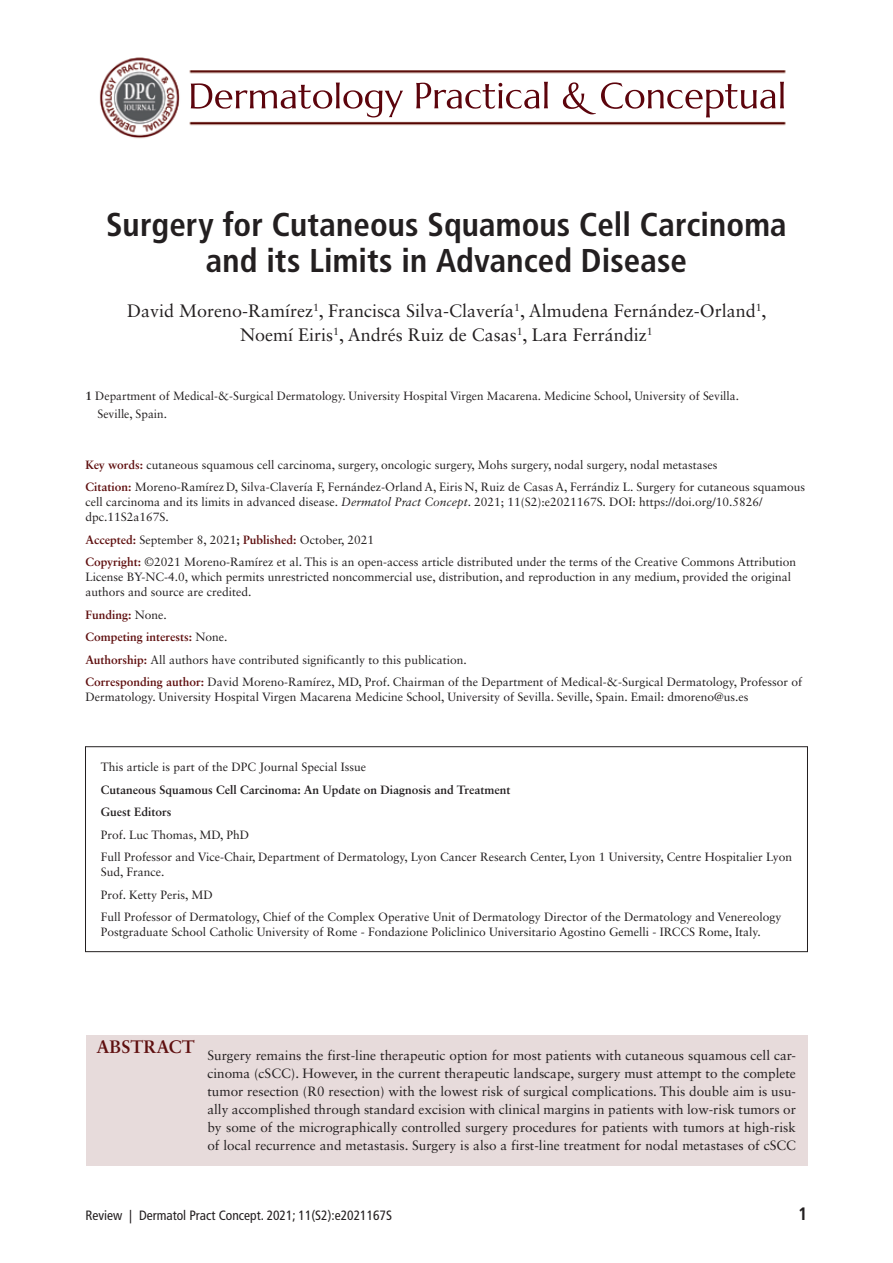
<style>
.page{position:relative;width:893px;height:1263px;background:#fff}
.page>*{position:absolute;margin:0;border:0;box-sizing:border-box;transform-origin:0 0}
.t1{font:700 condensed 33px/36px "Frutiger LT Std";color:#231f20;text-align:center}
.t2{font:18px/24px "Sabon LT Std";color:#231f20;text-align:center}
.t3{font:700 18px "Sabon LT Std";color:#5f0f0f}
.t4{font:700 condensed 18px "Frutiger LT Std";color:#231f20}
.t5{font:13.5px/18px "Sabon LT Std";color:#231f20;text-align:justify}
.t6{font:condensed 13.5px "Frutiger LT Std";color:#231f20}
.t7{font:12px/22.5px "Sabon LT Std";color:#231f20}
.t8{font:700 12px/22.5px "Sabon LT Std";color:#231f20}
.s1{font-weight:700}
.s2{font-weight:700;color:#5f0f0f}
.s3{font-style:italic}
</style>
<div class="page">
<img style="left:99px;top:57px;width:687px;height:82px">
<div style="left:85px;top:746px;width:723px;height:206px;border:1px solid #231f20"></div>
<div style="left:86px;top:1035px;width:722px;height:130px;background:#e7dbdb"></div>
<h1 class="t1" style="left:106px;top:207px;width:682px">Surgery for Cutaneous Squamous Cell Carcinoma and its Limits in Advanced Disease</h1>
<h2 class="t2" style="left:127px;top:299px;width:641px">David Moreno-Ramírez<sup>1</sup>, Francisca Silva-Clavería<sup>1</sup>, Almudena Fernández-Orland<sup>1</sup>,<br>Noemí Eiris<sup>1</sup>, Andrés Ruiz de Casas<sup>1</sup>, Lara Ferrándiz<sup>1</sup></h2>
<p class="t7" style="left:98px;top:386px;width:643px;line-height:18px;text-indent:-12px"><span class="s1">1</span> Department of Medical-&amp;-Surgical Dermatology. University Hospital Virgen Macarena. Medicine School, University of Sevilla.<br>Seville, Spain.</p>
<p class="t7" style="left:86px;top:453px;width:721px"><span class="s2">Key words:</span> cutaneous squamous cell carcinoma, surgery, oncologic surgery, Mohs surgery, nodal surgery, nodal metastases<br><span class="s2">Citation:</span> Moreno-Ramírez D, Silva-Clavería F, Fernández-Orland A, Eiris N, Ruiz de Casas A, Ferrándiz L. Surgery for cutaneous squamous</p>
<p class="t7" style="left:85px;top:494px;width:678px;line-height:15px">cell carcinoma and its limits in advanced disease. <span class="s3">Dermatol Pract Concept</span>. 2021; 11(S2):e2021167S<span class="s3">.</span> DOI: https://doi.org/10.5826/ dpc.11S2a167S.</p>
<p class="t7" style="left:85px;top:528px;width:712px"><span class="s2">Accepted:</span> September 8, 2021<span class="s1">;</span> <span class="s2">Published:</span> October, 2021<br><span class="s2">Copyright:</span> ©2021 Moreno-Ramírez et al. This is an open-access article distributed under the terms of the Creative Commons Attribution</p>
<p class="t7" style="left:85px;top:569px;width:707px;line-height:15px">License BY-NC-4.0, which permits unrestricted noncommercial use, distribution, and reproduction in any medium, provided the original authors and source are credited.</p>
<p class="t7" style="left:85px;top:603px;width:718px"><span class="s2">Funding:</span> None.<br><span class="s2">Competing interests:</span> None.<br><span class="s2">Authorship:</span> All authors have contributed significantly to this publication.<br><span class="s2">Corresponding author:</span> David Moreno-Ramírez, MD, Prof. Chairman of the Department of Medical-&amp;-Surgical Dermatology, Professor of</p>
<p class="t7" style="left:85px;top:686px;width:664px">Dermatology. University Hospital Virgen Macarena Medicine School, University of Sevilla. Seville, Spain. Email: dmoreno@us.es</p>
<p class="t7" style="left:101px;top:756px;width:267px">This article is part of the DPC Journal Special Issue</p>
<p class="t8" style="left:101px;top:778px;width:411px">Cutaneous Squamous Cell Carcinoma: An Update on Diagnosis and Treatment<br>Guest Editors</p>
<p class="t7" style="left:101px;top:823px;width:693px">Prof. Luc Thomas, MD, PhD<br>Full Professor and Vice-Chair, Department of Dermatology, Lyon Cancer Research Center, Lyon 1 University, Centre Hospitalier Lyon</p>
<p class="t7" style="left:101px;top:861px;width:682px">Sud, France.<br>Prof. Ketty Peris, MD<br>Full Professor of Dermatology, Chief of the Complex Operative Unit of Dermatology Director of the Dermatology and Venereology</p>
<p class="t7" style="left:101px;top:921px;width:661px">Postgraduate School Catholic University of Rome - Fondazione Policlinico Universitario Agostino Gemelli - IRCCS Rome, Italy.</p>
<h2 class="t3" style="left:96px;top:1035px;width:100px">ABSTRACT</h2>
<p class="t5" style="left:207px;top:1047px;width:590px">Surgery remains the first-line therapeutic option for most patients with cutaneous squamous cell car&shy;cinoma (cSCC). However, in the current therapeutic landscape, surgery must attempt to the complete tumor resection (R0 resection) with the lowest risk of surgical complications. This double aim is usu&shy;ally accomplished through standard excision with clinical margins in patients with low-risk tumors or by some of the micrographically controlled surgery procedures for patients with tumors at high-risk of local recurrence and metastasis. Surgery is also a first-line treatment for nodal metastases of cSCC</p>
<p class="t6" style="left:86px;top:1208px;width:308px">Review | Dermatol Pract Concept. 2021; 11(S2):e2021167S</p>
<h2 class="t4" style="left:798px;top:1203px;width:11px">1</h2>
</div>
